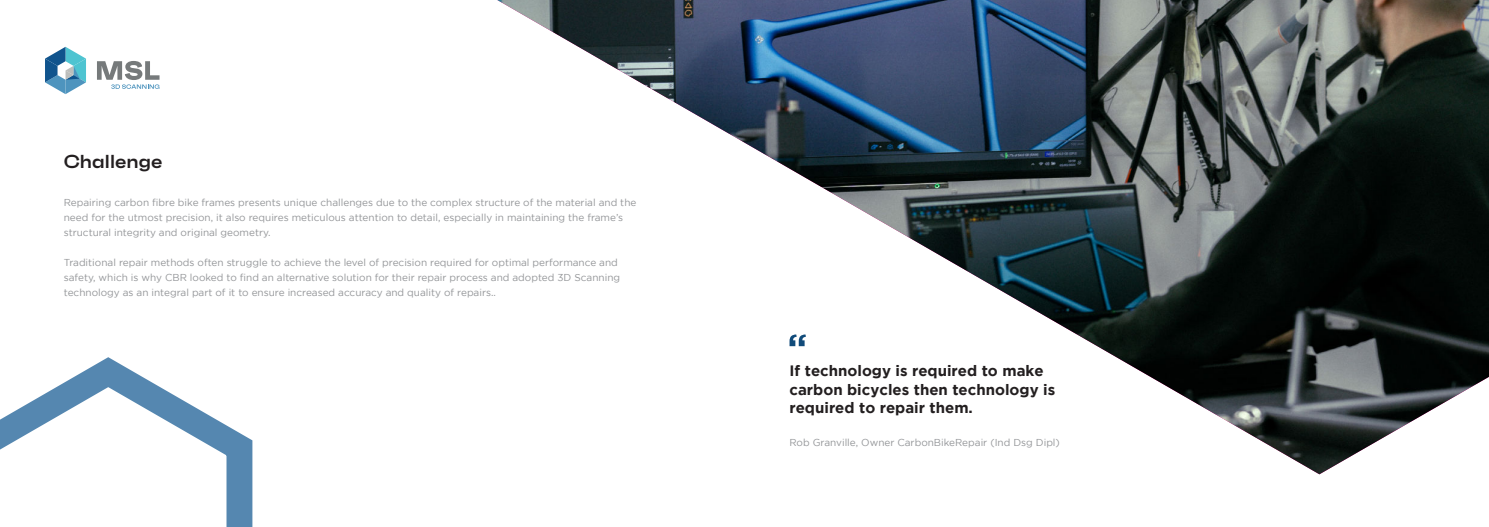
<style>
.page{position:relative;width:1489px;height:527px;background:#fff}
.page>*{position:absolute;margin:0;border:0;box-sizing:border-box;transform-origin:0 0}
.t1{font:600 expanded 18.75px "Faktum";color:#231f20}
.t2{font:700 15px/18px "Gotham";color:#231f20}
.t3{font:10px/15px "Gotham";color:#939598}
</style>
<div class="page">
<svg style="left:97px;top:61px;width:62px;height:28px"></svg>
<svg style="left:45px;top:47px;width:41px;height:47px"></svg>
<svg style="left:0;top:357px;width:253px;height:169px"></svg>
<img style="left:497px;top:0;width:991px;height:474px">
<h1 class="t1" style="left:64px;top:154px;width:100px">Challenge</h1>
<p class="t3" style="left:64px;top:194px;width:574px">Repairing carbon fibre bike frames presents unique challenges due to the complex structure of the material and the need for the utmost precision, it also requires meticulous attention to detail, especially in maintaining the frame’s structural integrity and original geometry.</p>
<p class="t3" style="left:64px;top:255px;width:558px">Traditional repair methods often struggle to achieve the level of precision required for optimal performance and safety, which is why CBR looked to find an alternative solution for their repair process and adopted 3D Scanning technology as an integral part of it to ensure increased accuracy and quality of repairs..</p>
<h2 class="t2" style="left:789px;top:363px;width:267px">If technology is required to make carbon bicycles then technology is required to repair them.</h2>
<p class="t3" style="left:789px;top:435px;width:272px">Rob Granville, Owner CarbonBikeRepair (Ind Dsg Dipl)</p>
</div>
